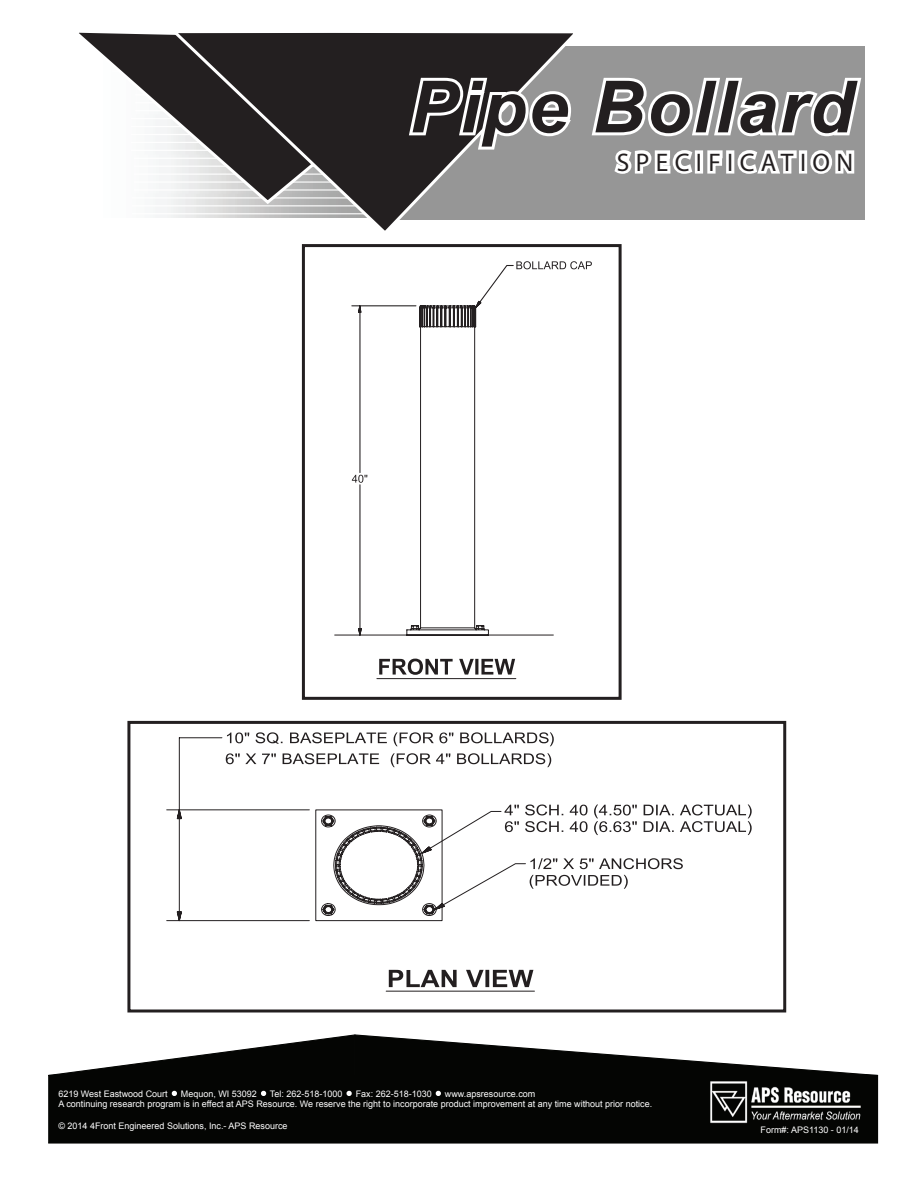
<style>
.page{position:relative;width:918px;height:1188px;background:#fff}
.page>*{position:absolute;margin:0;border:0;box-sizing:border-box;transform-origin:0 0}
.t1{font:italic 700 72px "Arial";letter-spacing:.03em;color:#231f20}
.t2{font:25.5px "Myriad Pro";letter-spacing:.25em;color:#231f20}
.t3{font:9px/10.8px "Arial";color:#fff}
</style>
<div class="page">
<div style="left:49px;top:1075px;width:829px;height:68px;background:#040503"></div>
<div style="left:48px;top:1075px;width:830px;height:69px;border:1px solid #040503"></div>
<svg style="left:48px;top:1034px;width:831px;height:43px"></svg>
<img style="left:708px;top:1075px;width:155px;height:49px">
<svg style="left:171px;top:1090px;width:6px;height:6px"></svg>
<svg style="left:261px;top:1090px;width:6px;height:6px"></svg>
<svg style="left:346px;top:1090px;width:6px;height:6px"></svg>
<svg style="left:435px;top:1090px;width:6px;height:6px"></svg>
<div style="left:384px;top:46px;width:481px;height:173px;background:#969696"></div>
<svg style="left:79px;top:32px;width:91px;height:173px"></svg>
<svg style="left:170px;top:32px;width:414px;height:199px"></svg>
<div style="left:302px;top:244px;width:320px;height:456px;border:3px solid #231f20"></div>
<svg style="left:334px;top:305px;width:220px;height:331px"></svg>
<svg style="left:379px;top:659px;width:136px;height:16px"></svg>
<svg style="left:473px;top:261px;width:119px;height:51px"></svg>
<svg style="left:351px;top:305px;width:66px;height:331px"></svg>
<div style="left:127px;top:721px;width:659px;height:291px;border:3px solid #231f20"></div>
<svg style="left:405px;top:73px;width:170px;height:81px"></svg>
<svg style="left:591px;top:77px;width:271px;height:97px"></svg>
<svg style="left:389px;top:970px;width:144px;height:17px"></svg>
<svg style="left:227px;top:732px;width:327px;height:14px"></svg>
<svg style="left:444px;top:753px;width:107px;height:14px"></svg>
<svg style="left:166px;top:737px;width:278px;height:185px"></svg>
<svg style="left:315px;top:804px;width:437px;height:117px"></svg>
<hr style="left:377px;top:678px;width:139px;height:1px;background:#231f20">
<hr style="left:386px;top:991px;width:148px;height:1px;background:#231f20">
<h1 class="t1" style="left:410px;top:59px;width:445px">Pipe Bollard</h1>
<h2 class="t2" style="left:617px;top:146px;width:238px">SPECIFICATION</h2>
<p class="t3" style="left:58px;top:1088px;width:595px">6219 West Eastwood Court • Mequon, WI 53092 • Tel: 262-518-1000 • Fax: 262-518-1030 • www.apsresource.com<br>A continuing research program is in effect at APS Resource. We reserve the right to incorporate product improvement at any time without prior notice.</p>
<p class="t3" style="left:58px;top:1121px;width:231px">© 2014 4Front Engineered Solutions, Inc.- APS Resource</p>
<p class="t3" style="left:761px;top:1124px;width:100px">Form#: APS1130 - 01/14</p>
</div>
